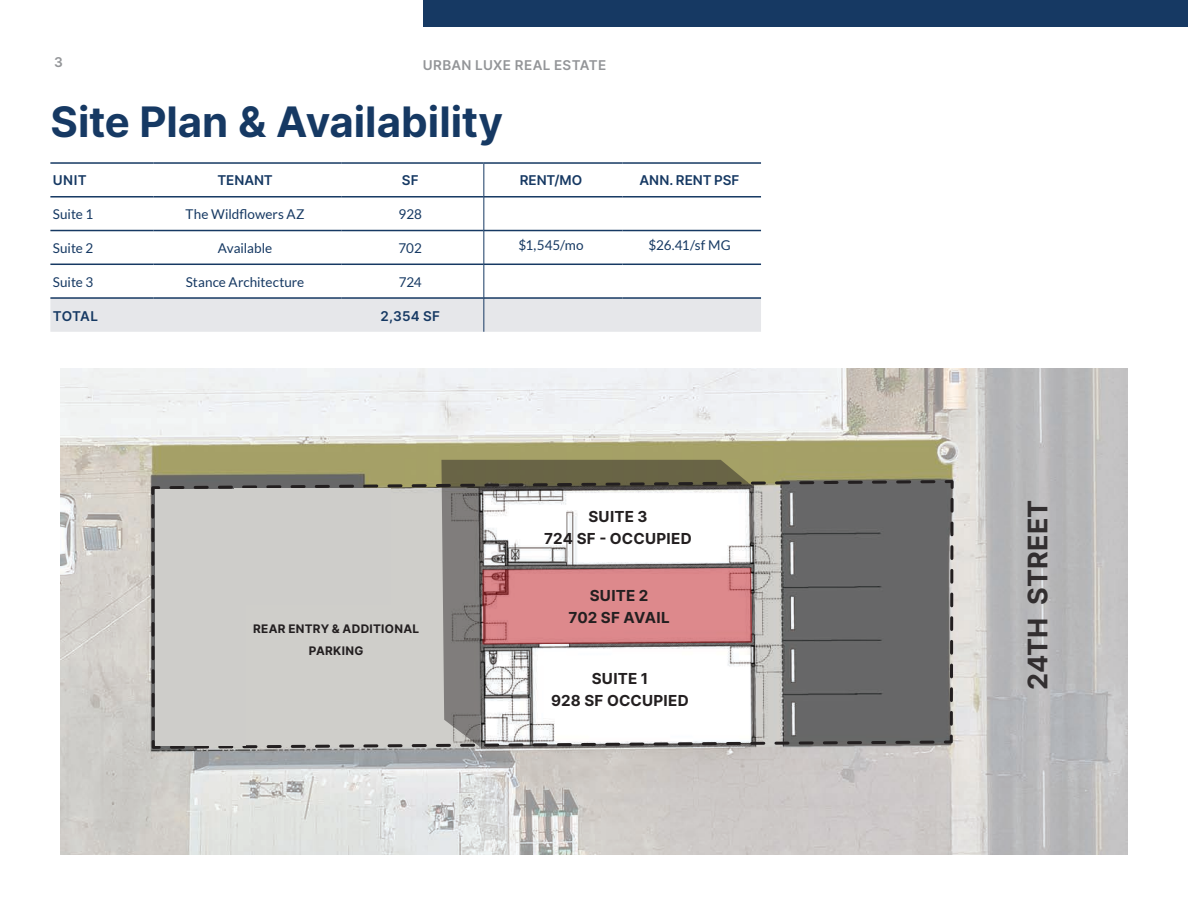
<style>
.page{position:relative;width:1188px;height:918px;background:#fff}
.page>*{position:absolute;margin:0;border:0;box-sizing:border-box;transform-origin:0 0}
.t1{font:700 42px "Inter";color:#163963}
.t2{font:700 27px "Inter";color:#231f20}
.TOC_Section_Number{font:700 15.15px/21.9px "Inter";letter-spacing:.01em;color:#231f20;text-align:center}
.Body{font:13.5px "Lato";color:#163963}
.Body-2{font:600 13.5px "Inter";color:#163963}
.t3{font:600 13.5px "Inter";letter-spacing:.025em;color:#939598}
.TOC_Section_Number-2{font:700 11.85px/21.9px "Inter";letter-spacing:.025em;color:#231f20;text-align:center}
</style>
<div class="page">
<div style="left:423px;top:0;width:765px;height:27px;background:#163963"></div>
<div style="left:50px;top:299px;width:711px;height:33px;background:#e6e7ea"></div>
<hr style="left:50px;top:196px;width:103px;height:2px;background:#163963">
<hr style="left:153px;top:196px;width:188px;height:2px;background:#163963">
<hr style="left:341px;top:196px;width:143px;height:2px;background:#163963">
<hr style="left:484px;top:196px;width:138px;height:2px;background:#163963">
<hr style="left:622px;top:196px;width:139px;height:2px;background:#163963">
<hr style="left:50px;top:230px;width:103px;height:1px;background:#163963">
<hr style="left:153px;top:230px;width:188px;height:1px;background:#163963">
<hr style="left:341px;top:230px;width:143px;height:1px;background:#163963">
<hr style="left:484px;top:230px;width:138px;height:1px;background:#163963">
<hr style="left:622px;top:230px;width:139px;height:1px;background:#163963">
<hr style="left:50px;top:264px;width:103px;height:1px;background:#163963">
<hr style="left:153px;top:264px;width:188px;height:1px;background:#163963">
<hr style="left:341px;top:264px;width:143px;height:1px;background:#163963">
<hr style="left:484px;top:264px;width:138px;height:1px;background:#163963">
<hr style="left:622px;top:264px;width:139px;height:1px;background:#163963">
<hr style="left:50px;top:297px;width:103px;height:2px;background:#163963">
<hr style="left:153px;top:297px;width:188px;height:2px;background:#163963">
<hr style="left:341px;top:297px;width:143px;height:2px;background:#163963">
<hr style="left:484px;top:297px;width:138px;height:2px;background:#163963">
<hr style="left:622px;top:297px;width:139px;height:2px;background:#163963">
<hr style="left:50px;top:162px;width:103px;height:2px;background:#163963">
<hr style="left:153px;top:162px;width:188px;height:2px;background:#163963">
<hr style="left:341px;top:162px;width:143px;height:2px;background:#163963">
<hr style="left:484px;top:162px;width:138px;height:2px;background:#163963">
<hr style="left:622px;top:162px;width:139px;height:2px;background:#163963">
<hr style="left:484px;top:164px;width:1px;height:33px;background:#163963">
<hr style="left:484px;top:197px;width:1px;height:34px;background:#163963">
<hr style="left:484px;top:231px;width:1px;height:33px;background:#163963">
<hr style="left:484px;top:264px;width:1px;height:34px;background:#163963">
<hr style="left:484px;top:298px;width:1px;height:34px;background:#163963">
<img style="left:61px;top:368px;width:1066px;height:487px">
<svg style="left:441px;top:460px;width:313px;height:19px;background:#6d6847"></svg>
<svg style="left:150px;top:479px;width:805px;height:271px"></svg>
<div style="left:156px;top:489px;width:90px;height:256px;background:#cecdca"></div>
<div style="left:234px;top:488px;width:157px;height:117px;background:#cecdca"></div>
<p class="t3" style="left:54px;top:52px;width:10px">3</p>
<p class="t3" style="left:423px;top:55px;width:185px">URBAN LUXE REAL ESTATE</p>
<h3 class="t1" style="left:50px;top:91px;width:454px">Site Plan &amp; Availability</h3>
<h6 class="Body-2" style="left:53px;top:170px;width:35px">UNIT</h6>
<h6 class="Body-2" style="left:218px;top:170px;width:57px">TENANT</h6>
<h6 class="Body-2" style="left:402px;top:170px;width:18px">SF</h6>
<h6 class="Body-2" style="left:520px;top:170px;width:64px">RENT/MO</h6>
<h6 class="Body-2" style="left:640px;top:170px;width:101px">ANN. RENT PSF</h6>
<p class="Body" style="left:53px;top:207px;width:42px">Suite 1</p>
<p class="Body" style="left:186px;top:207px;width:120px">The Wildflowers AZ</p>
<p class="Body" style="left:399px;top:207px;width:25px">928</p>
<p class="Body" style="left:53px;top:240px;width:42px">Suite 2</p>
<p class="Body" style="left:218px;top:240px;width:56px">Available</p>
<p class="Body" style="left:399px;top:240px;width:25px">702</p>
<p class="Body" style="left:518px;top:237px;width:67px">$1,545/mo</p>
<p class="Body" style="left:649px;top:237px;width:84px">$26.41/sf MG</p>
<p class="Body" style="left:53px;top:274px;width:42px">Suite 3</p>
<p class="Body" style="left:186px;top:274px;width:120px">Stance Architecture</p>
<p class="Body" style="left:399px;top:274px;width:24px">724</p>
<h6 class="Body-2" style="left:53px;top:307px;width:47px">TOTAL</h6>
<p class="Body-2" style="left:380px;top:307px;width:61px">2,354 SF</p>
<p class="TOC_Section_Number-2" style="left:253px;top:617px;width:168px">REAR ENTRY &amp; ADDITIONAL<br>PARKING</p>
<p class="TOC_Section_Number" style="left:544px;top:505px;width:149px">SUITE 3<br>724 SF - OCCUPIED</p>
<p class="TOC_Section_Number" style="left:569px;top:584px;width:103px">SUITE 2<br>702 SF AVAIL</p>
<p class="TOC_Section_Number" style="left:551px;top:668px;width:139px">SUITE 1<br>928 SF OCCUPIED</p>
<h2 class="t2" style="left:1018px;top:690px;width:192px;rotate:-90deg">24TH STREET</h2>
</div>
